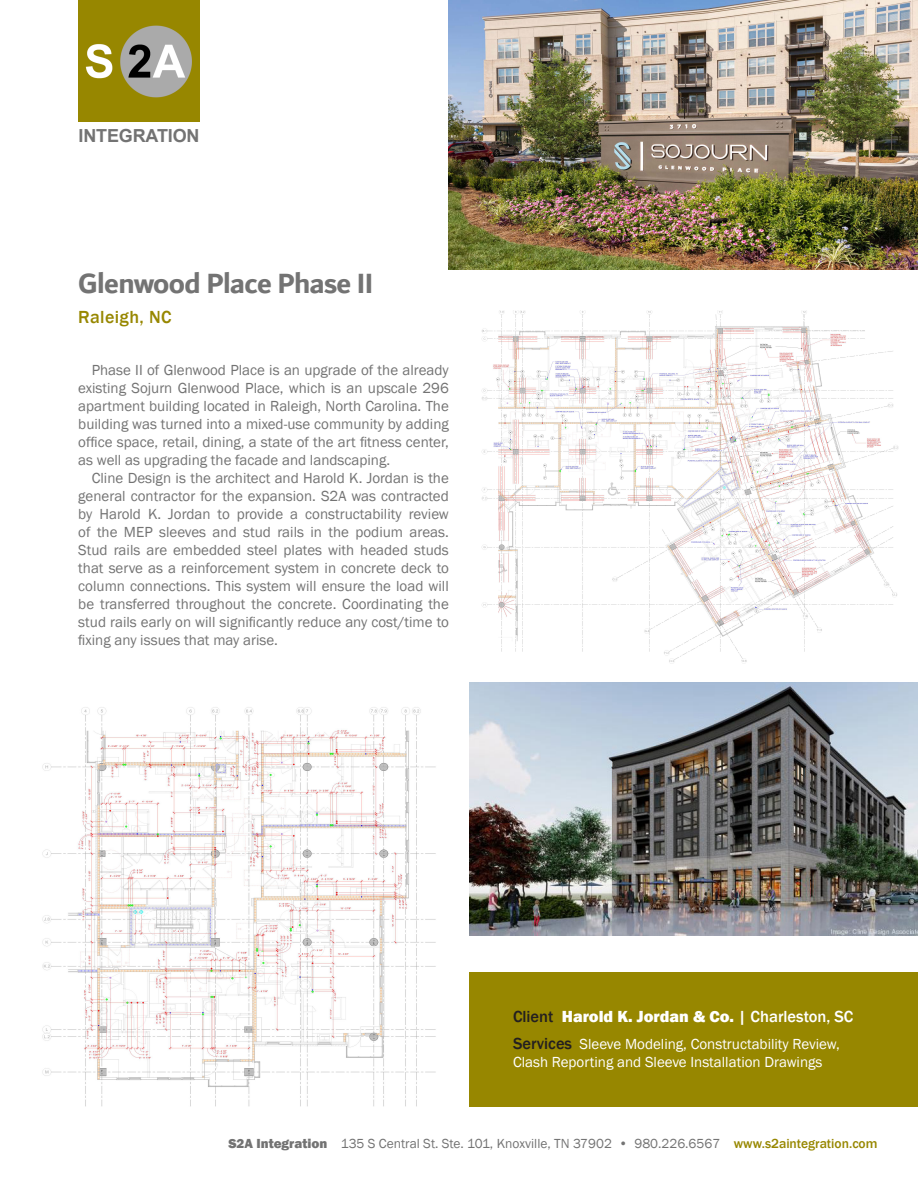
<style>
.page{position:relative;width:918px;height:1188px;background:#fff}
.page>*{position:absolute;margin:0;border:0;box-sizing:border-box;transform-origin:0 0}
.t1{font:700 30px "Dubai";letter-spacing:-.02em;color:#737373}
.t2{font:700 18px "Arial";letter-spacing:-.01em;color:#737373}
.t3{font:500 18px "Franklin Gothic";letter-spacing:.02em;color:#978700}
.t4{font:800 16.5px "Franklin Gothic";color:#fff}
.t5{font:15px/18px "Franklin Gothic";color:#737373;text-align:justify}
.t6{font:15px/18px "Franklin Gothic";color:#fff}
.t7{font:13.5px "Franklin Gothic";color:#737373}
.s1{font-weight:500;color:#231f20}
.s2{font-weight:500}
.s3{font-weight:500;font-size:16.5px;color:#231f20}
.s4{font-weight:800}
.s5{font-weight:500;color:#978700}
</style>
<div class="page">
<img style="left:78px;top:0;width:122px;height:122px">
<div style="left:469px;top:972px;width:449px;height:135px;background:#978700"></div>
<img style="left:449px;top:0;width:469px;height:270px">
<img style="left:42px;top:707px;width:394px;height:399px">
<img style="left:482px;top:310px;width:416px;height:352px">
<img style="left:469px;top:683px;width:449px;height:252px">
<p class="t2" style="left:79px;top:123px;width:122px">INTEGRATION</p>
<p class="t1" style="left:78px;top:265px;width:297px">Glenwood Place Phase II</p>
<p class="t3" style="left:78px;top:306px;width:95px">Raleigh, NC</p>
<p class="t5" style="left:78px;top:361px;width:372px;text-indent:14px">Phase II of Glenwood Place is an upgrade of the already existing Sojurn Glenwood Place, which is an upscale 296 apartment building located in Raleigh, North Carolina. The building was turned into a mixed-use community by adding office space, retail, dining, a state of the art fitness center, as well as upgrading the facade and landscaping.</p>
<p class="t5" style="left:78px;top:469px;width:372px;text-indent:14px">Cline Design is the architect and Harold K. Jordan is the general contractor for the expansion. S2A was contracted by Harold K. Jordan to provide a constructability review of the MEP sleeves and stud rails in the podium areas.<br>Stud rails are embedded steel plates with headed studs that serve as a reinforcement system in concrete deck to column connections. This system will ensure the load will be transferred throughout the concrete. Coordinating the stud rails early on will significantly reduce any cost/time to fixing any issues that may arise.</p>
<p class="t4" style="left:513px;top:1006px;width:342px"><span class="s1">Client</span> Harold K. Jordan &amp; Co. <span class="s2">| Charleston, SC</span></p>
<p class="t6" style="left:513px;top:1035px;width:328px"><span class="s3">Services</span> Sleeve Modeling, Constructability Review,<br>Clash Reporting and Sleeve Installation Drawings</p>
<p class="t7" style="left:228px;top:1135px;width:651px"><span class="s4">S2A Integration</span> 135 S Central St. Ste. 101, Knoxville, TN 37902 • 980.226.6567 <span class="s5">www.s2aintegration.com</span></p>
</div>
